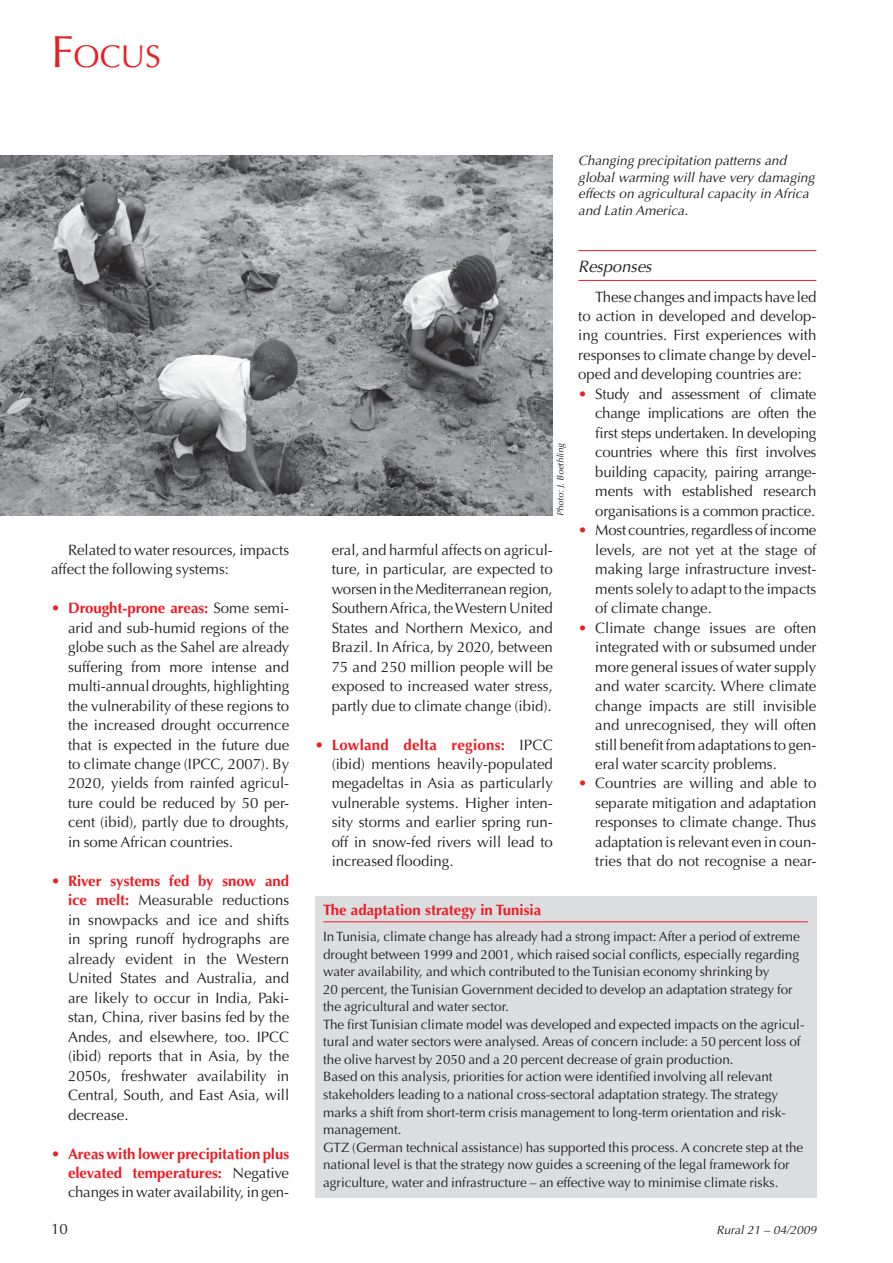
<style>
.page{position:relative;width:893px;height:1263px;background:#fff}
.page>*{position:absolute;margin:0;border:0;box-sizing:border-box;transform-origin:0 0}
.t1{font:31.5px "Optima";color:#ed1c24}
.t2{font:italic 16.5px "Optima";color:#231f20}
.t3{font:15px/19.5px "Optima";letter-spacing:-.005em;color:#231f20;text-align:justify}
.t4{font:700 15px/19.5px "Optima";letter-spacing:-.005em;color:#ed1c24;text-align:justify}
.t5{font:13.5px/17.5px "Optima";letter-spacing:-.005em;color:#231f20}
.t6{font:italic 13.5px/16.5px "Optima";color:#231f20}
.t7{font:italic 12px "Optima";color:#231f20}
.t8{font:italic 9px "Optima";color:#231f20}
.s1{font-size:45px}
.s2{color:#ed1c24}
.s3{font-weight:700;color:#ed1c24}
.s4{font-weight:400}
.s5{font-weight:400;color:#231f20}
</style>
<div class="page">
<hr style="left:578px;top:250px;width:238px;height:1px;background:#ed1c24">
<hr style="left:578px;top:280px;width:238px;height:1px;background:#ed1c24">
<div style="left:315px;top:895px;width:501px;height:302px;background:#dcddde"></div>
<hr style="left:323px;top:921px;width:485px;height:1px;background:#ed1c24">
<img style="left:0;top:156px;width:553px;height:360px">
<h1 class="t1" style="left:51px;top:43px;width:112px"><span class="s1">F</span>OCUS</h1>
<p class="t3" style="left:51px;top:541px;width:240px;text-indent:17px">Related to water resources, impacts affect the following systems:</p>
<p class="t3" style="left:68px;top:600px;width:223px;text-indent:-17px"><span class="s2">•</span> <span class="s3">Drought-prone areas:</span> Some semi&shy;arid and sub-humid regions of the globe such as the Sahel are already suffering from more intense and multi-annual droughts, highlighting the vulnerability of these regions to the increased drought occurrence that is expected in the future due to climate change (IPCC, 2007). By 2020, yields from rainfed agricul&shy;ture could be reduced by 50 per&shy;cent (ibid), partly due to droughts, in some African countries.</p>
<p class="t3" style="left:68px;top:872px;width:223px;text-indent:-17px"><span class="s2">•</span> <span class="s3">River systems fed by snow and ice melt:</span> Measurable reductions in snowpacks and ice and shifts in spring runoff hydrographs are already evident in the Western United States and Australia, and are likely to occur in India, Paki&shy;stan, China, river basins fed by the Andes, and elsewhere, too. IPCC (ibid) reports that in Asia, by the 2050s, freshwater availability in Central, South, and East Asia, will decrease.</p>
<p class="t4" style="left:68px;top:1145px;width:223px;text-indent:-17px"><span class="s4">•</span> Areas with lower precipitation plus elevated temperatures: <span class="s5">Negative changes in water availability, in gen-</span></p>
<p class="t6" style="left:578px;top:154px;width:238px">Changing precipitation patterns and global warming will have very damaging effects on agricultural capacity in Africa and Latin America.</p>
<p class="t8" style="left:557px;top:516px;width:74px;rotate:-90deg">Photo: J. Boethling</p>
<p class="t3" style="left:332px;top:541px;width:223px">eral, and harmful affects on agricul&shy;ture, in particular, are expected to worsen in the Mediterranean region, Southern Africa, the Western United States and Northern Mexico, and Brazil. In Africa, by 2020, between 75 and 250 million people will be exposed to increased water stress, partly due to climate change (ibid).</p>
<p class="t3" style="left:332px;top:736px;width:223px;text-indent:-17px"><span class="s2">•</span> <span class="s3">Lowland delta regions:</span> IPCC (ibid) mentions heavily-populated megadeltas in Asia as particularly vulnerable systems. Higher inten&shy;sity storms and earlier spring run&shy;off in snow-fed rivers will lead to increased flooding.</p>
<p class="t2" style="left:578px;top:260px;width:75px">Responses</p>
<p class="t3" style="left:578px;top:288px;width:240px;text-indent:17px">These changes and impacts have led to action in developed and develop&shy;ing countries. First experiences with responses to climate change by devel&shy;oped and developing countries are:</p>
<p class="t3" style="left:595px;top:385px;width:223px;text-indent:-17px"><span class="s2">•</span> Study and assessment of climate change implications are often the first steps undertaken. In developing countries where this first involves building capacity, pairing arrange&shy;ments with established research organisations is a common practice.</p>
<p class="t3" style="left:595px;top:522px;width:223px;text-indent:-17px"><span class="s2">•</span> Most countries, regardless of income levels, are not yet at the stage of making large infrastructure invest&shy;ments solely to adapt to the impacts of climate change.</p>
<p class="t3" style="left:595px;top:619px;width:223px;text-indent:-17px"><span class="s2">•</span> Climate change issues are often integrated with or subsumed under more general issues of water supply and water scarcity. Where climate change impacts are still invisible and unrecognised, they will often still benefit from adaptations to gen&shy;eral water scarcity problems.</p>
<p class="t3" style="left:595px;top:775px;width:223px;text-indent:-17px"><span class="s2">•</span> Countries are willing and able to separate mitigation and adaptation responses to climate change. Thus adaptation is relevant even in coun&shy;tries that do not recognise a near-</p>
<p class="t4" style="left:323px;top:902px;width:220px">The adaptation strategy in Tunisia</p>
<p class="t5" style="left:323px;top:929px;width:483px">In Tunisia, climate change has already had a strong impact: After a period of extreme drought between 1999 and 2001, which raised social conflicts, especially regarding water availability, and which contributed to the Tunisian economy shrinking by<br>20 percent, the Tunisian Government decided to develop an adaptation strategy for the agricultural and water sector.<br>The first Tunisian climate model was developed and expected impacts on the agricul&shy;tural and water sectors were analysed. Areas of concern include: a 50 percent loss of the olive harvest by 2050 and a 20 percent decrease of grain production.<br>Based on this analysis, priorities for action were identified involving all relevant stakeholders leading to a national cross-sectoral adaptation strategy. The strategy marks a shift from short-term crisis management to long-term orientation and risk&shy;management.<br>GTZ (German technical assistance) has supported this process. A concrete step at the national level is that the strategy now guides a screening of the legal framework for agriculture, water and infrastructure – an effective way to minimise climate risks.</p>
<p class="t3" style="left:51px;top:1220px;width:18px">10</p>
<p class="t7" style="left:716px;top:1224px;width:101px">Rural 21 – 04/2009</p>
</div>
